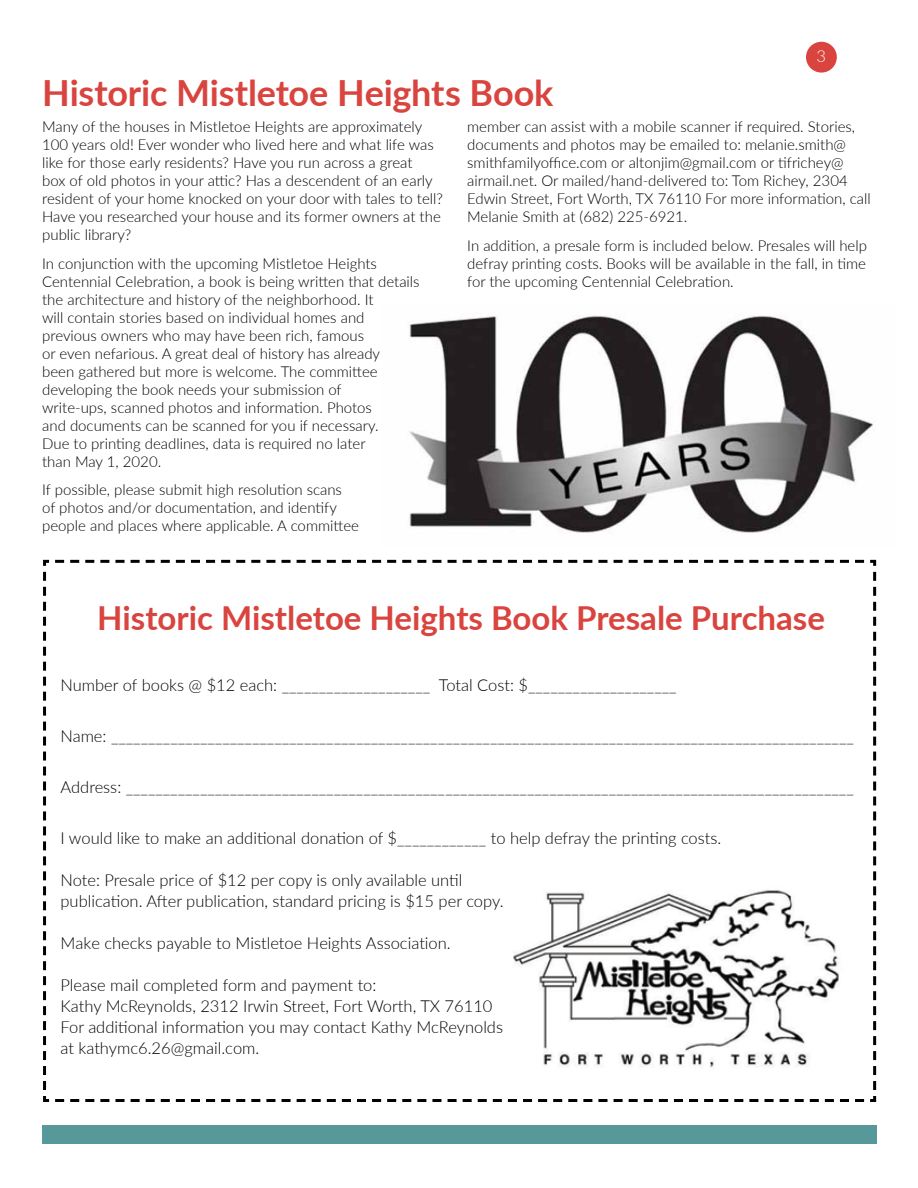
<style>
.page{position:relative;width:918px;height:1188px;background:#fff}
.page>*{position:absolute;margin:0;border:0;box-sizing:border-box;transform-origin:0 0}
.t1{font:700 36px "Lato";letter-spacing:-.005em;color:#d9443f}
.t2{font:700 33px "Lato";color:#d9443f}
.t3{font:300 16.5px/21px "Lato";color:#000}
.t4{font:300 16.5px "Lato";color:#fff}
.t5{font:300 15px/18px "Lato";color:#000}
</style>
<div class="page">
<div style="left:806px;top:42px;width:31px;height:31px;background:#d9443f;border-radius:50%"></div>
<svg style="left:43px;top:559px;width:834px;height:543px"></svg>
<div style="left:42px;top:1126px;width:834px;height:18px;background:#57989a"></div>
<img style="left:409px;top:315px;width:465px;height:218px">
<img style="left:508px;top:884px;width:336px;height:190px">
<h1 class="t1" style="left:42px;top:67px;width:513px">Historic Mistletoe Heights Book</h1>
<p class="t4" style="left:817px;top:45px;width:11px">3</p>
<p class="t5" style="left:42px;top:118px;width:402px">Many of the houses in Mistletoe Heights are approximately 100 years old! Ever wonder who lived here and what life was like for those early residents? Have you run across a great<br>box of old photos in your attic? Has a descendent of an early resident of your home knocked on your door with tales to tell?<br>Have you researched your house and its former owners at the public library?</p>
<p class="t5" style="left:42px;top:254px;width:379px">In conjunction with the upcoming Mistletoe Heights Centennial Celebration, a book is being written that details the architecture and history of the neighborhood. It<br>will contain stories based on individual homes and previous owners who may have been rich, famous<br>or even nefarious. A great deal of history has already<br>been gathered but more is welcome. The committee developing the book needs your submission of<br>write-ups, scanned photos and information. Photos<br>and documents can be scanned for you if necessary.<br>Due to printing deadlines, data is required no later<br>than May 1, 2020.</p>
<p class="t5" style="left:42px;top:481px;width:318px">If possible, please submit high resolution scans of photos and/or documentation, and identify people and places where applicable. A committee</p>
<p class="t5" style="left:467px;top:118px;width:405px">member can assist with a mobile scanner if required. Stories, documents and photos may be emailed to: melanie.smith@ smithfamilyoffice.com or altonjim@gmail.com or tifrichey@ airmail.net. Or mailed/hand-delivered to: Tom Richey, 2304<br>Edwin Street, Fort Worth, TX 76110 For more information, call Melanie Smith at (682) 225-6921.</p>
<p class="t5" style="left:467px;top:236px;width:401px;text-align:justify">In addition, a presale form is included below. Presales will help defray printing costs. Books will be available in the fall, in time for the upcoming Centennial Celebration.</p>
<h2 class="t2" style="left:97px;top:593px;width:729px">Historic Mistletoe Heights Book Presale Purchase</h2>
<p class="t3" style="left:61px;top:674px;width:618px">Number of books @ $12 each: ____________________ Total Cost: $____________________</p>
<p class="t3" style="left:61px;top:725px;width:795px">Name: ____________________________________________________________________________________________________</p>
<p class="t3" style="left:61px;top:776px;width:795px">Address: __________________________________________________________________________________________________</p>
<p class="t3" style="left:61px;top:827px;width:662px">I would like to make an additional donation of $____________ to help defray the printing costs.</p>
<p class="t3" style="left:61px;top:869px;width:445px">Note: Presale price of $12 per copy is only available until publication. After publication, standard pricing is $15 per copy.</p>
<p class="t3" style="left:61px;top:932px;width:392px">Make checks payable to Mistletoe Heights Association.</p>
<p class="t3" style="left:61px;top:974px;width:444px">Please mail completed form and payment to:<br>Kathy McReynolds, 2312 Irwin Street, Fort Worth, TX 76110<br>For additional information you may contact Kathy McReynolds at kathymc6.26@gmail.com.</p>
</div>
